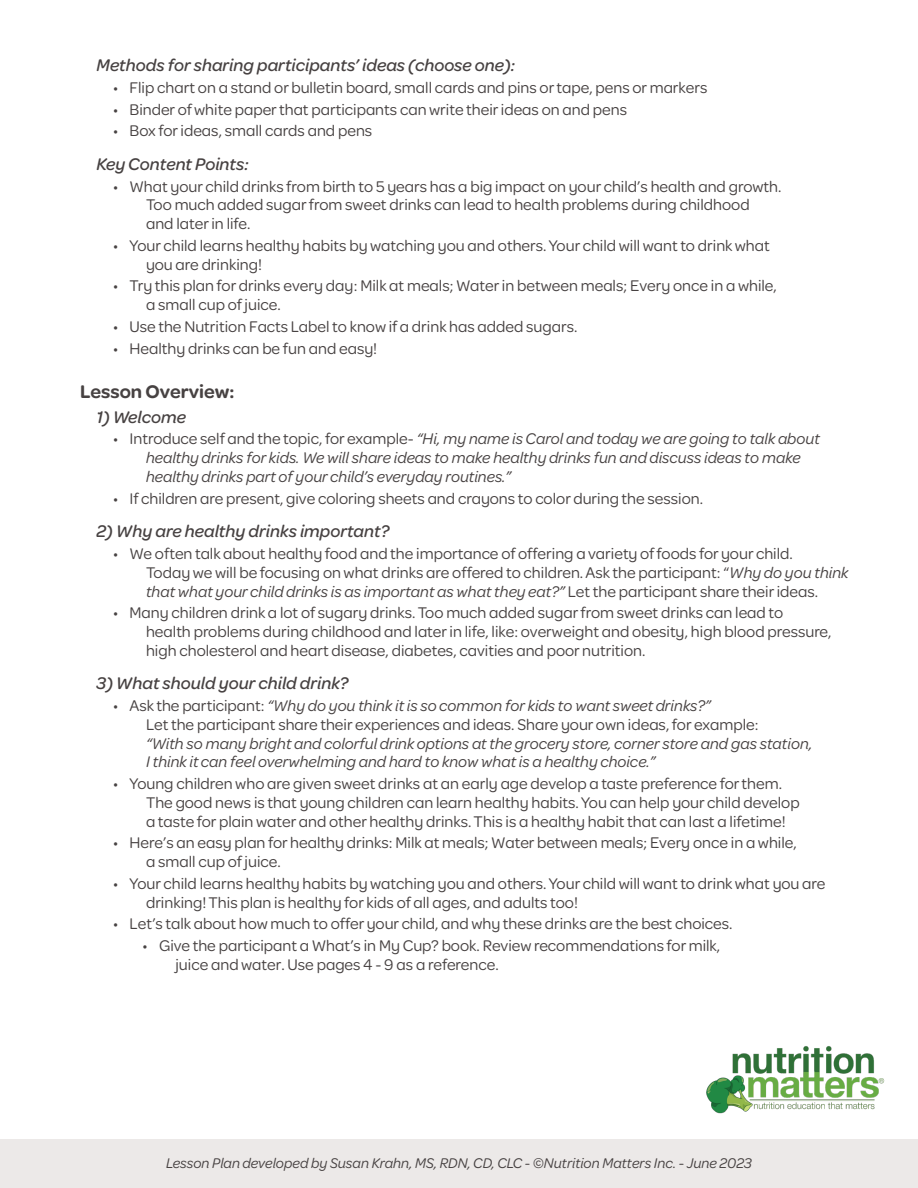
<style>
.page{position:relative;width:918px;height:1188px;background:#fff}
.page>*{position:absolute;margin:0;border:0;box-sizing:border-box;transform-origin:0 0}
.t1{font:600 19.5px "Omnes";color:#474242}
.t2{font:italic 500 18px "Omnes";color:#474242}
.t3{font:16.5px/18.8px "Omnes";color:#474242}
.t4{font:italic 16.5px/18.8px "Omnes";color:#474242}
.Copyright{font:italic 15px "Omnes";color:#474242}
.s1{font-style:normal}
.s2{font-style:italic}
</style>
<div class="page">
<div style="left:0;top:1140px;width:918px;height:48px;background:#ece9e8"></div>
<img style="left:706px;top:1046px;width:179px;height:68px">
<h4 class="t2" style="left:97px;top:53px;width:420px">Methods for sharing participants’ ideas (choose one):</h4>
<p class="t3" style="left:113px;top:77px;width:596px">• Flip chart on a stand or bulletin board, small cards and pins or tape, pens or markers</p>
<p class="t3" style="left:113px;top:99px;width:516px">• Binder of white paper that participants can write their ideas on and pens</p>
<p class="t3" style="left:113px;top:121px;width:261px">• Box for ideas, small cards and pens</p>
<h4 class="t2" style="left:97px;top:152px;width:154px">Key Content Points:</h4>
<p class="t3" style="left:146px;top:176px;width:637px;text-indent:-33px">• What your child drinks from birth to 5 years has a big impact on your child’s health and growth.<br>Too much added sugar from sweet drinks can lead to health problems during childhood<br>and later in life.</p>
<p class="t3" style="left:146px;top:235px;width:625px;text-indent:-33px">• Your child learns healthy habits by watching you and others. Your child will want to drink what you are drinking!</p>
<p class="t3" style="left:146px;top:276px;width:632px;text-indent:-33px">• Try this plan for drinks every day: Milk at meals; Water in between meals; Every once in a while, a small cup of juice.</p>
<p class="t3" style="left:113px;top:316px;width:466px">• Use the Nutrition Facts Label to know if a drink has added sugars.</p>
<p class="t3" style="left:113px;top:338px;width:266px">• Healthy drinks can be fun and easy!</p>
<h3 class="t1" style="left:80px;top:378px;width:156px">Lesson Overview:</h3>
<h4 class="t2" style="left:97px;top:405px;width:91px">1) Welcome</h4>
<p class="t4" style="left:146px;top:429px;width:676px;text-indent:-33px"><span class="s1">• Introduce self and the topic, for example-</span> “Hi, my name is Carol and today we are going to talk about healthy drinks for kids. We will share ideas to make healthy drinks fun and discuss ideas to make healthy drinks part of your child’s everyday routines.”</p>
<p class="t3" style="left:113px;top:488px;width:592px">• If children are present, give coloring sheets and crayons to color during the session.</p>
<h4 class="t2" style="left:97px;top:519px;width:294px">2) Why are healthy drinks important?</h4>
<p class="t3" style="left:146px;top:543px;width:704px;text-indent:-33px">• We often talk about healthy food and the importance of offering a variety of foods for your child.<br>Today we will be focusing on what drinks are offered to children. Ask the participant: “<span class="s2">Why do you think that what your child drinks is as important as what they eat?”</span> Let the participant share their ideas.</p>
<p class="t3" style="left:146px;top:603px;width:687px;text-indent:-33px">• Many children drink a lot of sugary drinks. Too much added sugar from sweet drinks can lead to health problems during childhood and later in life, like: overweight and obesity, high blood pressure, high cholesterol and heart disease, diabetes, cavities and poor nutrition.</p>
<h4 class="t2" style="left:97px;top:672px;width:254px">3) What should your child drink?</h4>
<p class="t4" style="left:146px;top:696px;width:668px;text-indent:-33px"><span class="s1">• Ask the participant:</span> “Why do you think it is so common for kids to want sweet drinks?”<br><span class="s1">Let the participant share their experiences and ideas. Share your own ideas, for example:<br></span>“With so many bright and colorful drink options at the grocery store, corner store and gas station, I think it can feel overwhelming and hard to know what is a healthy choice.”</p>
<p class="t3" style="left:146px;top:773px;width:655px;text-indent:-33px">• Young children who are given sweet drinks at an early age develop a taste preference for them.<br>The good news is that young children can learn healthy habits. You can help your child develop a taste for plain water and other healthy drinks. This is a healthy habit that can last a lifetime!</p>
<p class="t3" style="left:146px;top:833px;width:652px;text-indent:-33px">• Here’s an easy plan for healthy drinks: Milk at meals; Water between meals; Every once in a while, a small cup of juice.</p>
<p class="t3" style="left:146px;top:873px;width:681px;text-indent:-33px">• Your child learns healthy habits by watching you and others. Your child will want to drink what you are drinking! This plan is healthy for kids of all ages, and adults too!</p>
<p class="t3" style="left:113px;top:914px;width:621px">• Let’s talk about how much to offer your child, and why these drinks are the best choices.</p>
<p class="t3" style="left:176px;top:935px;width:546px;text-indent:-33px">• Give the participant a What’s in My Cup? book. Review recommendations for milk, juice and water. Use pages 4 - 9 as a reference.</p>
<p class="Copyright" style="left:166px;top:1153px;width:587px">Lesson Plan developed by Susan Krahn, MS, RDN, CD, CLC - ©Nutrition Matters Inc. - June 2023</p>
</div>
